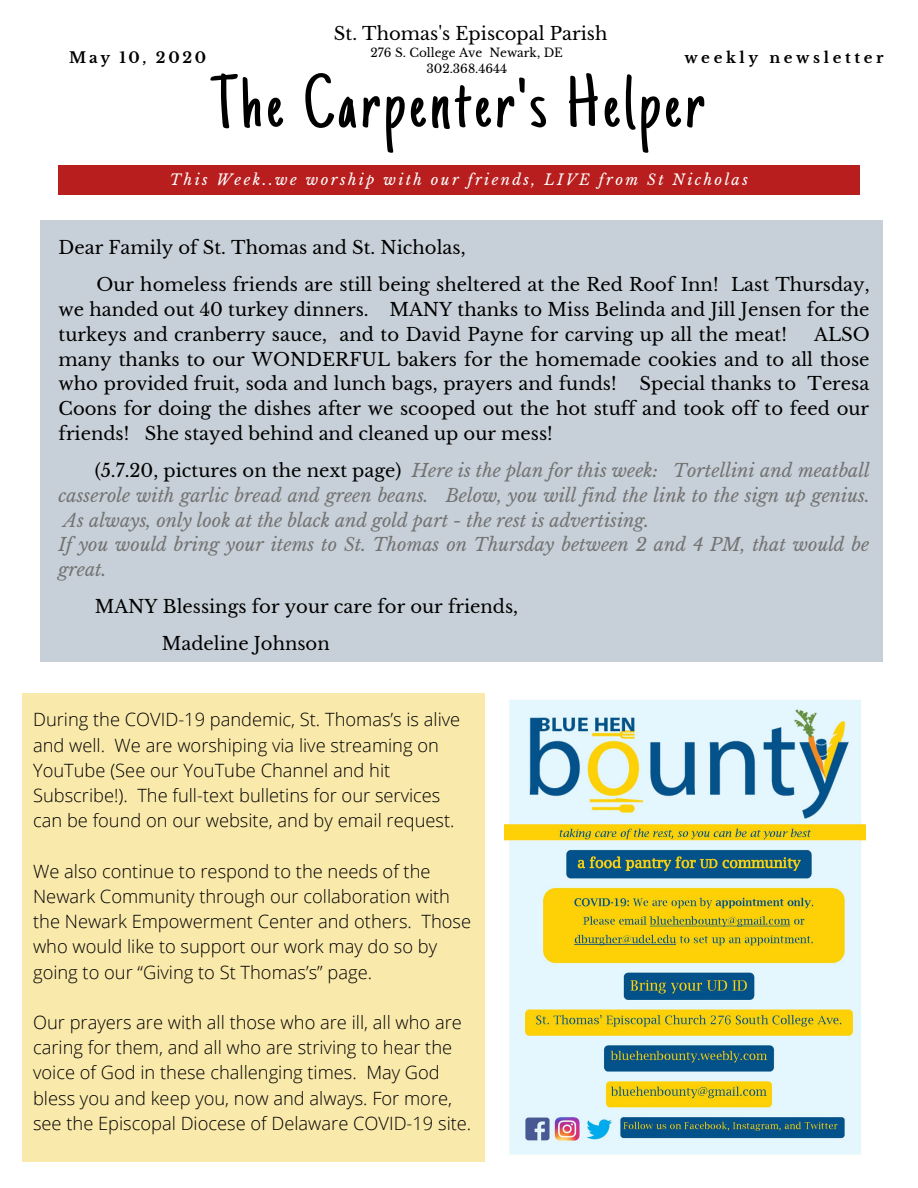
<style>
.page{position:relative;width:918px;height:1188px;background:#fff}
.page>*{position:absolute;margin:0;border:0;box-sizing:border-box;transform-origin:0 0}
.t1{font:76.5px "Just Another Hand";letter-spacing:.06em;color:#000}
.t2{font:300 18.3px/25.2px "Open Sans";color:#000}
.t3{font:18px/24.8px "Libre Baskerville";color:#000}
.t4{font:italic 18px/24.8px "Libre Baskerville";color:#737373}
.t5{font:700 15px "Libre Baskerville";letter-spacing:.24em;color:#000}
.t6{font:700 15px "Libre Baskerville";letter-spacing:.18em;color:#000}
.t7{font:italic 14.85px "Libre Baskerville";letter-spacing:.16em;color:#fff}
.t8{font:12px/15.8px "Libre Baskerville";color:#000;text-align:center}
.s1{font-style:normal;color:#000}
</style>
<div class="page">
<div style="left:59px;top:165px;width:801px;height:29px;background:#b81e1e"></div>
<div style="left:23px;top:694px;width:462px;height:468px;background:#f9e9ab"></div>
<div style="left:40px;top:220px;width:843px;height:442px;background:#c7d0d8"></div>
<img style="left:504px;top:700px;width:361px;height:455px">
<p class="t3" style="left:334px;top:22px;width:275px">St. Thomas's Episcopal Parish</p>
<p class="t8" style="left:371px;top:45px;width:194px">276 S. College Ave Newark, DE<br>302.368.4644</p>
<p class="t6" style="left:69px;top:48px;width:139px">May 10, 2020</p>
<p class="t5" style="left:684px;top:48px;width:201px">weekly newsletter</p>
<h1 class="t1" style="left:211px;top:73px;width:494px">The Carpenter's Helper</h1>
<p class="t7" style="left:170px;top:170px;width:580px">This Week..we worship with our friends, LIVE from St Nicholas</p>
<p class="t3" style="left:96px;top:229px;width:775px;line-height:37.2px;text-indent:-38px">Dear Family of St. Thomas and St. Nicholas,<br>Our homeless friends are still being sheltered at the Red Roof Inn! Last Thursday,</p>
<p class="t3" style="left:59px;top:298px;width:812px">we handed out 40 turkey dinners. MANY thanks to Miss Belinda and Jill Jensen for the turkeys and cranberry sauce, and to David Payne for carving up all the meat!</p>
<p class="t3" style="left:59px;top:322px;width:813px;text-align:justify;text-indent:756px">ALSO many thanks to our WONDERFUL bakers for the homemade cookies and to all those who provided fruit, soda and lunch bags, prayers and funds!</p>
<p class="t3" style="left:59px;top:372px;width:812px;text-align:justify;text-indent:581px">Special thanks to Teresa Coons for doing the dishes after we scooped out the hot stuff and took off to feed our friends! She stayed behind and cleaned up our mess!</p>
<p class="t4" style="left:59px;top:458px;width:813px;text-indent:36px"><span class="s1">(5.7.20, pictures on the next page)</span> Here is the plan for this week: Tortellini and meatball casserole with garlic bread and green beans. Below, you will find the link to the sign up genius.<br>As always, only look at the black and gold part - the rest is advertising.<br>If you would bring your items to St. Thomas on Thursday between 2 and 4 PM, that would be great.</p>
<p class="t3" style="left:162px;top:588px;width:358px;line-height:37.2px;text-indent:-67px">MANY Blessings for your care for our friends,<br>Madeline Johnson</p>
<p class="t2" style="left:33px;top:707px;width:429px">During the COVID-19 pandemic, St. Thomas’s is alive and well. We are worshiping via live streaming on YouTube (See our YouTube Channel and hit Subscribe!). The full-text bulletins for our services can be found on our website, and by email request.</p>
<p class="t2" style="left:33px;top:858px;width:440px">We also continue to respond to the needs of the Newark Community through our collaboration with the Newark Empowerment Center and others. Those who would like to support our work may do so by going to our “Giving to St Thomas’s” page.</p>
<p class="t2" style="left:33px;top:1009px;width:440px">Our prayers are with all those who are ill, all who are caring for them, and all who are striving to hear the voice of God in these challenging times. May God bless you and keep you, now and always. For more, see the Episcopal Diocese of Delaware COVID-19 site.</p>
</div>
